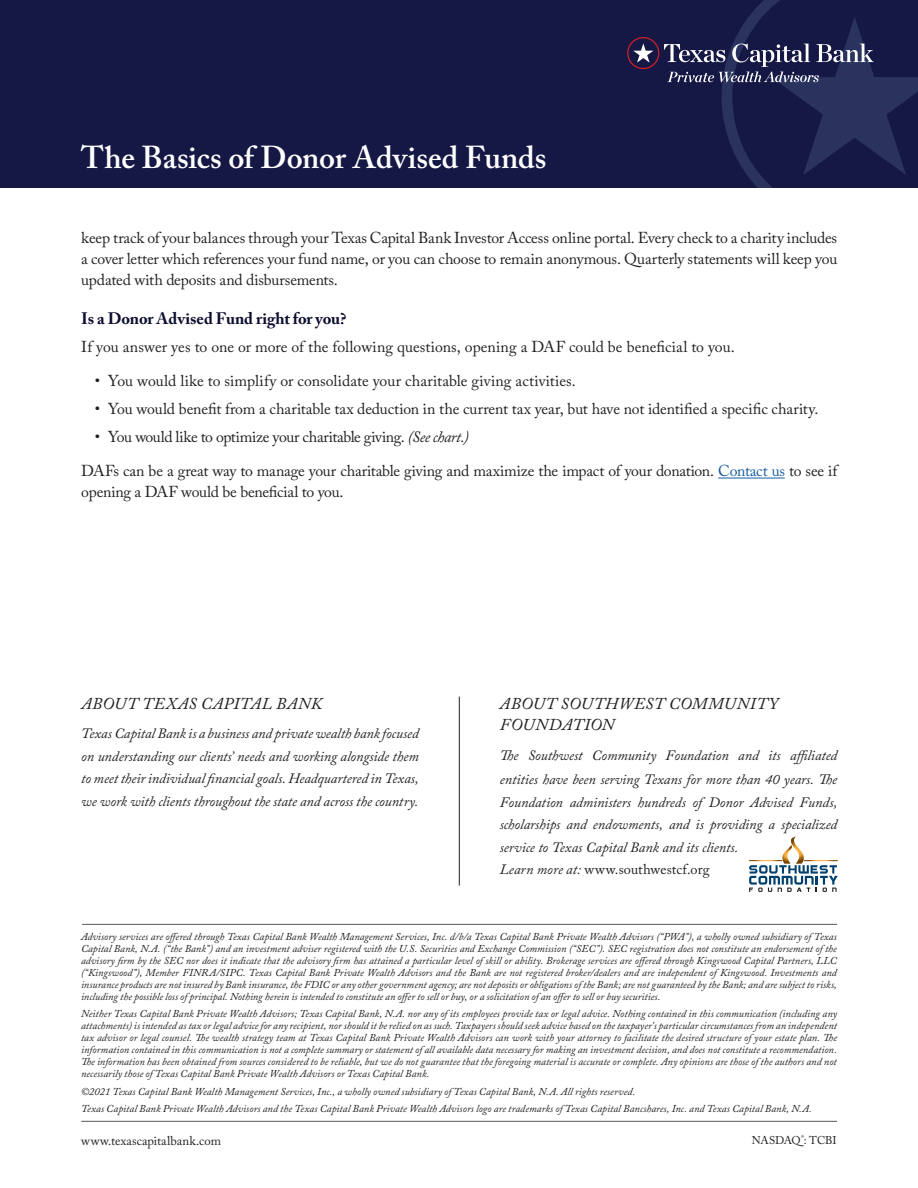
<style>
.page{position:relative;width:918px;height:1188px;background:#fff}
.page>*{position:absolute;margin:0;border:0;box-sizing:border-box;transform-origin:0 0}
.t1{font:600 31.5px "Adobe Caslon Pro";color:#fff}
.t2{font:italic 16.5px/21px "Adobe Caslon Pro";letter-spacing:.035em;color:#231f20}
.t3{font:700 16.5px "Adobe Caslon Pro";letter-spacing:-.01em;color:#0d0d2f}
.t4{font:15.75px/21px "Adobe Caslon Pro";letter-spacing:-.005em;color:#231f20;text-align:justify}
.t5{font:15.75px "Adobe Caslon Pro";letter-spacing:-.025em;color:#231f20}
.t6{font:italic 14.25px/22.5px "Adobe Caslon Pro";letter-spacing:-.005em;color:#231f20}
.t7{font:12.75px "Adobe Caslon Pro";letter-spacing:.005em;color:#231f20}
.t8{font:11.25px "Adobe Caslon Pro";letter-spacing:-.015em;color:#231f20}
.key_advantages{font:italic 10.5px/12px "Adobe Caslon Pro";letter-spacing:.005em;color:#231f20;text-align:justify}
.s1{font-style:italic}
.s2{color:#175d9e}
.s3{font-style:normal}
</style>
<div class="page">
<div style="left:0;top:0;width:918px;height:188px;background:#151745"></div>
<hr style="left:82px;top:924px;width:755px;height:1px;background:#57585a">
<hr style="left:81px;top:1121px;width:756px;height:1px;background:#57585a">
<svg style="left:627px;top:0;width:291px;height:188px"></svg>
<hr style="left:459px;top:697px;width:1px;height:189px;background:#231f20">
<hr style="left:718px;top:478px;width:67px;height:1px;background:#175d9e">
<svg style="left:749px;top:837px;width:89px;height:55px"></svg>
<p class="t1" style="left:81px;top:139px;width:467px">The Basics of Donor Advised Funds</p>
<p class="t4" style="left:81px;top:227px;width:758px">keep track of your balances through your Texas Capital Bank Investor Access online portal. Every check to a charity includes a cover letter which references your fund name, or you can choose to remain anonymous. Quarterly statements will keep you updated with deposits and disbursements.</p>
<p class="t3" style="left:81px;top:309px;width:267px">Is a Donor Advised Fund right for you?</p>
<p class="t4" style="left:81px;top:336px;width:655px">If you answer yes to one or more of the following questions, opening a DAF could be beneficial to you.</p>
<p class="t4" style="left:95px;top:371px;width:483px">• You would like to simplify or consolidate your charitable giving activities.</p>
<p class="t4" style="left:95px;top:398px;width:725px">• You would benefit from a charitable tax deduction in the current tax year, but have not identified a specific charity.</p>
<p class="t5" style="left:95px;top:427px;width:376px">• You would like to optimize your charitable giving. <span class="s1">(See chart.)</span></p>
<p class="t4" style="left:81px;top:461px;width:757px">DAFs can be a great way to manage your charitable giving and maximize the impact of your donation. <span class="s2">Contact us</span> to see if opening a DAF would be beneficial to you.</p>
<p class="t2" style="left:81px;top:693px;width:242px">ABOUT TEXAS CAPITAL BANK</p>
<p class="t6" style="left:81px;top:722px;width:339px;text-align:justify">Texas Capital Bank is a business and private wealth bank focused on understanding our clients’ needs and working alongside them to meet their individual financial goals. Headquartered in Texas, we work with clients throughout the state and across the country.</p>
<p class="t2" style="left:500px;top:693px;width:280px">ABOUT SOUTHWEST COMMUNITY<br>FOUNDATION</p>
<p class="t6" style="left:500px;top:744px;width:339px;line-height:24px">The Southwest Community Foundation and its affiliated entities have been serving Texans for more than 40 years. The</p>
<p class="t6" style="left:500px;top:791px;width:339px">Foundation administers hundreds of Donor Advised Funds, scholarships and endowments, and is providing a specialized service to Texas Capital Bank and its clients.<br>Learn more at: <span class="s3">www.southwestcf.org</span></p>
<p class="key_advantages" style="left:81px;top:930px;width:757px">Advisory services are offered through Texas Capital Bank Wealth Management Services, Inc. d/b/a Texas Capital Bank Private Wealth Advisors (“PWA”), a wholly owned subsidiary of Texas Capital Bank, N.A. (“the Bank”) and an investment adviser registered with the U.S. Securities and Exchange Commission (“SEC”). SEC registration does not constitute an endorsement of the advisory firm by the SEC nor does it indicate that the advisory firm has attained a particular level of skill or ability. Brokerage services are offered through Kingswood Capital Partners, LLC (“Kingswood”), Member FINRA/SIPC. Texas Capital Bank Private Wealth Advisors and the Bank are not registered broker/dealers and are independent of Kingswood. Investments and insurance products are not insured by Bank insurance, the FDIC or any other government agency; are not deposits or obligations of the Bank; are not guaranteed by the Bank; and are subject to risks, including the possible loss of principal. Nothing herein is intended to constitute an offer to sell or buy, or a solicitation of an offer to sell or buy securities.</p>
<p class="key_advantages" style="left:81px;top:1008px;width:758px">Neither Texas Capital Bank Private Wealth Advisors; Texas Capital Bank, N.A. nor any of its employees provide tax or legal advice. Nothing contained in this communication (including any attachments) is intended as tax or legal advice for any recipient, nor should it be relied on as such. Taxpayers should seek advice based on the taxpayer’s particular circumstances from an independent tax advisor or legal counsel. The wealth strategy team at Texas Capital Bank Private Wealth Advisors can work with your attorney to facilitate the desired structure of your estate plan. The information contained in this communication is not a complete summary or statement of all available data necessary for making an investment decision, and does not constitute a recommendation.<br>The information has been obtained from sources considered to be reliable, but we do not guarantee that the foregoing material is accurate or complete. Any opinions are those of the authors and not necessarily those of Texas Capital Bank Private Wealth Advisors or Texas Capital Bank.</p>
<p class="key_advantages" style="left:81px;top:1085px;width:556px">©2021 Texas Capital Bank Wealth Management Services, Inc., a wholly owned subsidiary of Texas Capital Bank, N.A. All rights reserved.</p>
<p class="key_advantages" style="left:81px;top:1103px;width:732px">Texas Capital Bank Private Wealth Advisors and the Texas Capital Bank Private Wealth Advisors logo are trademarks of Texas Capital Bancshares, Inc. and Texas Capital Bank, N.A.</p>
<p class="t7" style="left:81px;top:1133px;width:141px">www.texascapitalbank.com</p>
<p class="t8" style="left:752px;top:1133px;width:86px">NASDAQ<sup>®</sup>: TCBI</p>
</div>
